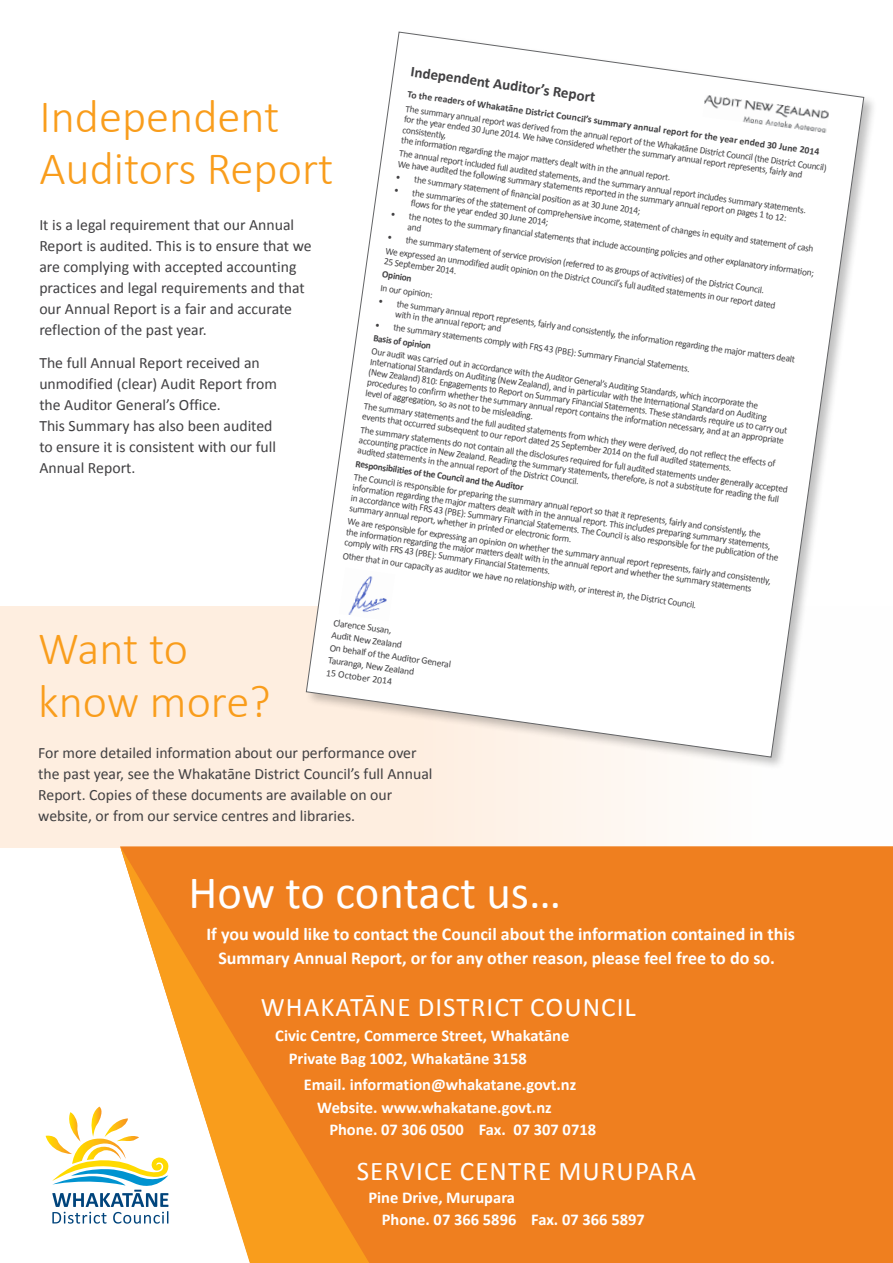
<style>
.page{position:relative;width:893px;height:1263px;background:#fff}
.page>*{position:absolute;margin:0;border:0;box-sizing:border-box;transform-origin:0 0}
.t1{font:300 46.5px/52.5px "Calibri";color:#f99d1c}
.t2{font:46.5px "Calibri";color:#fff}
.t3{font:27px "Calibri";letter-spacing:.04em;color:#fff}
.t4{font:700 18px/24px "Calibri";color:#fff;text-align:center}
.t5{font:700 16.5px/22.5px "Calibri";color:#fff}
.t6{font:15.75px/21px "Calibri";color:#414042}
.t7{font:700 15px "Calibri";color:#414042}
.t8{font:9.75px/10.5px "Calibri";color:#414042;scale:.96 1}
.t9{font:9.75px/12.6px "Calibri";color:#414042}
.t10{font:700 9.75px "Calibri";color:#414042}
.t11{font:700 9.75px "Calibri";color:#414042;scale:.96 1}
</style>
<div class="page">
<div style="left:0;top:606px;width:893px;height:241px;background:linear-gradient(to right,#fee9d7,#fefefd)"></div>
<div style="left:369px;top:846px;width:524px;height:417px;background:#ef7f1f"></div>
<svg style="left:120px;top:846px;width:249px;height:417px;fill:#ef7f1f"></svg>
<svg style="left:46px;top:1106px;width:122px;height:118px"></svg>
<div style="left:304px;top:30px;width:573px;height:741px;background:#000;opacity:.25"></div>
<svg style="left:306px;top:32px;width:558px;height:725px"></svg>
<img style="left:339px;top:567px;width:56px;height:54px">
<img style="left:349px;top:572px;width:42px;height:48px">
<img style="left:702px;top:95px;width:127px;height:38px">
<svg style="left:343px;top:552px;width:6px;height:7px"></svg>
<h3 class="t7" style="left:412px;top:62px;width:190px;rotate:8deg">Independent Auditor’s Report</h3>
<p class="t10" style="left:409px;top:88px;width:417px;rotate:8deg">To the readers of Whakatāne District Council’s summary annual report for the year ended 30 June 2014</p>
<h1 class="t1" style="left:39px;top:89px;width:296px">I ndependent<br>Auditors Report</h1>
<h3 class="t6" style="left:39px;top:214px;width:274px">It is a legal requirement that our Annual Report is audited. This is to ensure that we are complying with accepted accounting practices and legal requirements and that our Annual Report is a fair and accurate reflection of the past year.</h3>
<h3 class="t6" style="left:39px;top:353px;width:239px">The full Annual Report received an unmodified (clear) Audit Report from the Auditor General’s Office.<br>This Summary has also been audited to ensure it is consistent with our full<br>Annual Report.</h3>
<p class="t8" style="left:406px;top:103px;width:444px;rotate:8deg">The summary annualreportwas derived from the annualreportof the Whakatāne DistrictCouncil(the DistrictCouncil) for the year ended 30 June 2014. We have considered whether the summary annual report represents, fairly and consistently,<br>the information regarding the major matters dealt with in the annual report.</p>
<p class="t8" style="left:400px;top:148px;width:429px;rotate:8deg">The annual report included full audited statements, and the summary annual report includes summary statements.<br>We have audited the following summary statements reported in the summary annual report on pages 1 to 12:</p>
<p class="t8" style="left:397px;top:171px;width:259px;rotate:8deg">• the summary statement of financial position as at 30 June 2014;</p>
<p class="t8" style="left:413px;top:187px;width:423px;text-indent:-18px;rotate:8deg">• the summaries of the statement of comprehensive income, statement of changes in equity and statement of cash flows for the year ended 30 June 2014;</p>
<p class="t8" style="left:410px;top:211px;width:427px;text-indent:-18px;rotate:8deg">• the notes to the summary financial statements that include accounting policies and other explanatory information; and</p>
<p class="t8" style="left:388px;top:231px;width:412px;line-height:13.4px;rotate:8deg">• the summary statementof service provision (referred to as groups of activities) of the DistrictCouncil.<br>We expressed an unmodified auditopinion on the DistrictCouncil’s fullaudited statements in our reportdated</p>
<p class="t8" style="left:385px;top:256px;width:77px;rotate:8deg">25 September 2014.</p>
<p class="t11" style="left:383px;top:268px;width:34px;rotate:8deg">Opinion</p>
<p class="t8" style="left:381px;top:282px;width:56px;rotate:8deg">In our opinion:</p>
<p class="t8" style="left:398px;top:298px;width:420px;text-indent:-18px;rotate:8deg">• the summary annual report represents, fairly and consistently, the information regarding the major matters dealt with in the annual report; and</p>
<p class="t8" style="left:376px;top:319px;width:332px;rotate:8deg">• the summary statements comply with FRS 43 (PBE): Summary FinancialStatements.</p>
<p class="t11" style="left:374px;top:331px;width:63px;rotate:8deg">Basis ofopinion</p>
<p class="t8" style="left:372px;top:346px;width:443px;rotate:8deg">Our audit was carried out in accordance with the Auditor General’s Auditing Standards, which incorporate the InternationalStandards on Auditing (New Zealand), and in particular with the InternationalStandard on Auditing<br>(New Zealand) 810: Engagements to Reporton Summary FinancialStatements. These standards require us to carry out procedures to confirm whether the summary annual report contains the information necessary, and at an appropriate level of aggregation, so as not to be misleading.</p>
<p class="t8" style="left:365px;top:401px;width:434px;rotate:8deg">The summary statements and the full audited statements from which they were derived, do not reflect the effects of events that occurred subsequent to our report dated 25 September 2014 on the full audited statements.</p>
<p class="t8" style="left:361px;top:424px;width:451px;rotate:8deg">The summary statements do not contain all the disclosures required for full audited statements under generally accepted accounting practice in New Zealand. Reading the summary statements, therefore, is not a substitute for reading the full audited statements in the annualreportof the DistrictCouncil.</p>
<p class="t11" style="left:357px;top:457px;width:178px;rotate:8deg">Responsibilities ofthe Council and the Auditor</p>
<p class="t8" style="left:355px;top:472px;width:451px;rotate:8deg">The Council is responsible for preparing the summary annual report so that it represents, fairly and consistently, the information regarding the major matters dealt with in the annual report. This includes preparing summary statements,<br>in accordance with FRS 43 (PBE): Summary FinancialStatements. The Councilis also responsible for the publication of the summary annual report, whether in printed or electronic form.</p>
<p class="t8" style="left:348px;top:516px;width:447px;rotate:8deg">We are responsible for expressing an opinion on whether the summary annual report represents, fairly and consistently, the information regarding the major matters dealt with in the annual report and whether the summary statements comply with FRS 43 (PBE): Summary FinancialStatements.</p>
<p class="t8" style="left:349px;top:551px;width:367px;rotate:8deg">ther thatin our capacity as auditor we have no relationship with, or interestin, the DistrictCouncil.</p>
<p class="t9" style="left:334px;top:616px;width:124px;rotate:8deg">Clarence Susan,<br>Audit New Zealand<br>On behalf of the Auditor General<br>Tauranga, New Zealand<br>15 October 2014</p>
<h1 class="t1" style="left:38px;top:622px;width:234px">Want to know more?</h1>
<h3 class="t6" style="left:38px;top:743px;width:396px">For more detailed information about our performance over the past year, see the Whakatāne District Council’s full Annual Report. Copies of these documents are available on our website, or from our service centres and libraries.</h3>
<h1 class="t2" style="left:188px;top:863px;width:374px">How to contact us…</h1>
<h3 class="t4" style="left:206px;top:922px;width:590px">If you would like to contact the Council about the information contained in this<br>Summary Annual Report, or for any other reason, please feel free to do so.</h3>
<h2 class="t3" style="left:261px;top:990px;width:377px">Whakatān e District Council</h2>
<h3 class="t5" style="left:289px;top:1024px;width:282px;text-indent:-13px">Civic Centre, Commerce Street, Whakatāne<br>Private Bag 1002, Whakatāne 3158</h3>
<h3 class="t5" style="left:317px;top:1073px;width:261px;text-indent:-13px">Email. information@whakatane.govt.nz<br>Website. www.whakatane.govt.nz</h3>
<h3 class="t5" style="left:329px;top:1118px;width:268px">Phone. 07 306 0500 Fax. 07 307 0718</h3>
<h2 class="t3" style="left:357px;top:1154px;width:28px">Service</h2>
<h2 class="t3" style="left:460px;top:1154px;width:31px">Centre</h2>
<h2 class="t3" style="left:558px;top:1154px;width:41px">Murupara</h2>
<h3 class="t5" style="left:382px;top:1186px;width:265px;text-indent:-13px">Pine Drive, Murupara<br>Phone. 07 366 5896 Fax. 07 366 5897</h3>
</div>
